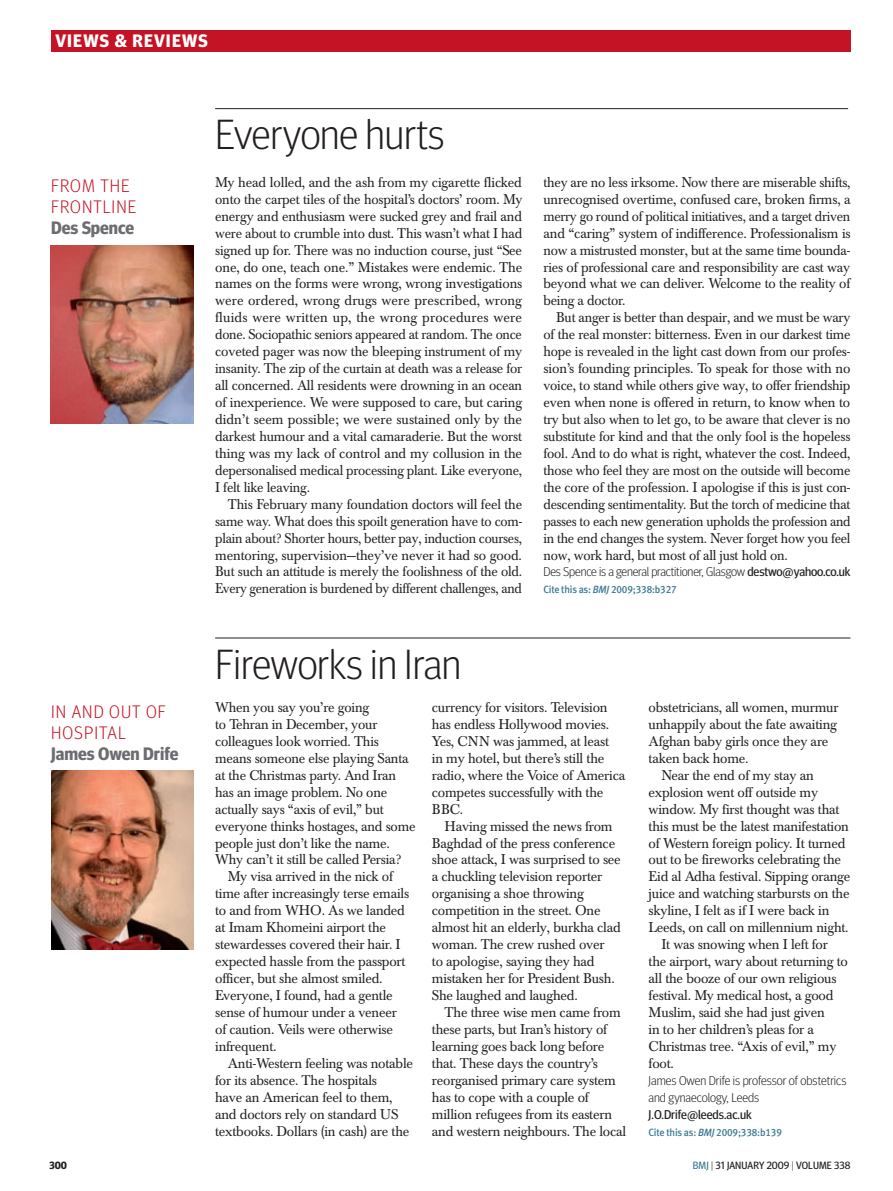
<style>
.page{position:relative;width:893px;height:1191px;background:#fff}
.page>*{position:absolute;margin:0;border:0;box-sizing:border-box;transform-origin:0 0}
.head_28_light{font:300 42px "Meta Headline OT";color:#231f20}
.slug{font:300 18px/21px "Meta Headline OT";letter-spacing:.06em;color:#c41324}
.column_author{font:700 18px "Meta Headline OT";color:#6c6d70}
.t1{font:700 18px "Meta Headline OT";letter-spacing:.06em;color:#fff}
.body_3_col_indent_r{font:13.95px/17px "Baskerville BE";letter-spacing:-.015em;color:#231f20}
.body_3_col_indent{font:13.95px/17px "Baskerville BE";letter-spacing:-.015em;color:#231f20;text-align:justify;scale:.96 1}
.body_3_col{font:13.95px/17px "Baskerville BE";letter-spacing:-.015em;color:#231f20;text-align:justify}
.body_3_col_indent-2{font:13.95px/17px "Baskerville BE";letter-spacing:-.015em;color:#231f20;text-align:justify}
.body_3_col_r_l{font:13.95px/17px "Baskerville BE";letter-spacing:-.015em;color:#231f20}
.author_biog{font:300 12.75px/17px "Meta Headline OT";color:#231f20}
.author_biog-2{font:10.5px "Meta Medium LF";letter-spacing:-.015em;color:#3c7b93;scale:.95 1}
.t2{font:10.5px "Meta Headline OT";color:#231f20}
.t3{font:700 10.5px "Meta Headline OT";color:#231f20}
.s1{font-weight:400}
.s2{font-style:italic}
.s3{color:#3c7b93}
.s4{font-weight:300}
</style>
<div class="page">
<div style="left:51px;top:30px;width:799px;height:21px;background:#c41324"></div>
<hr style="left:215px;top:108px;width:633px;height:1px;background:#231f20">
<hr style="left:215px;top:638px;width:635px;height:1px;background:#231f20">
<img style="left:51px;top:245px;width:142px;height:179px">
<img style="left:51px;top:770px;width:143px;height:179px">
<p class="t1" style="left:55px;top:30px;width:154px">VIEWS &amp; REVIEWS</p>
<p class="slug" style="left:51px;top:174px;width:87px">FROM THE<br>FRONTLINE</p>
<p class="column_author" style="left:51px;top:216px;width:85px">Des Spence</p>
<p class="head_28_light" style="left:215px;top:109px;width:231px">Everyone hurts</p>
<p class="body_3_col" style="left:215px;top:174px;width:309px">My head lolled, and the ash from my cigarette flicked onto the carpet tiles of the hospital’s doctors’ room. My energy and enthusiasm were sucked grey and frail and were about to crumble into dust. This wasn’t what I had signed up for. There was no induction course, just “See one, do one, teach one.” Mistakes were endemic. The names on the forms were wrong, wrong investigations were ordered, wrong drugs were prescribed, wrong fluids were written up, the wrong procedures were done. Sociopathic seniors appeared at random. The once coveted pager was now the bleeping instrument of my insanity. The zip of the curtain at death was a release for all concerned. All residents were drowning in an ocean of inexperience. We were supposed to care, but caring didn’t seem possible; we were sustained only by the darkest humour and a vital camaraderie. But the worst thing was my lack of control and my collusion in the depersonalised medical processing plant. Like everyone, I felt like leaving.</p>
<p class="body_3_col_indent-2" style="left:215px;top:496px;width:309px;text-indent:13px">This February many foundation doctors will feel the same way. What does this spoilt generation have to com&shy;plain about? Shorter hours, better pay, induction courses, mentoring, supervision—they’ve never it had so good.<br>But such an attitude is merely the foolishness of the old.<br>Every generation is burdened by different challenges, and</p>
<p class="head_28_light" style="left:215px;top:638px;width:248px">Fireworks in Iran</p>
<p class="body_3_col_indent" style="left:543px;top:174px;width:322px">they are no less irksome. Now there are miserable shifts, unrecognised overtime, confused care, broken firms, a merry go round of political initiatives, and a target driven and “caring” system of indifference. Professionalism is now a mistrusted monster, but at the same time bounda&shy;ries of professional care and responsibility are cast way beyond what we can deliver. Welcome to the reality of being a doctor.</p>
<p class="body_3_col_indent" style="left:543px;top:309px;width:322px;text-indent:13px">But anger is better than despair, and we must be wary of the real monster: bitterness. Even in our darkest time hope is revealed in the light cast down from our profes&shy;sion’s founding principles. To speak for those with no voice, to stand while others give way, to offer friendship even when none is offered in return, to know when to try but also when to let go, to be aware that clever is no substitute for kind and that the only fool is the hopeless fool. And to do what is right, whatever the cost. Indeed, those who feel they are most on the outside will become the core of the profession. I apologise if this is just con&shy;descending sentimentality. But the torch of medicine that passes to each new generation upholds the profession and in the end changes the system. Never forget how you feel now, work hard, but most of all just hold on.</p>
<p class="author_biog" style="left:543px;top:563px;width:308px">Des Spence is a general practitioner, Glasgow <span class="s1">destwo@yahoo.co.uk</span></p>
<p class="author_biog-2" style="left:543px;top:583px;width:142px">Cite this as: <span class="s2">BMJ</span> 2009;338:b327</p>
<p class="slug" style="left:51px;top:701px;width:115px">IN AND OUT OF<br>HOSPITAL</p>
<p class="column_author" style="left:51px;top:743px;width:129px">James Owen Drife</p>
<p class="body_3_col_r_l" style="left:215px;top:699px;width:202px">When you say you’re going<br>to Tehran in December, your colleagues look worried. This means someone else playing Santa at the Christmas party. And Iran has an image problem. No one actually says “axis of evil,” but everyone thinks hostages, and some people just don’t like the name.<br>Why can’t it still be called Persia?</p>
<p class="body_3_col_indent_r" style="left:215px;top:868px;width:196px;text-indent:13px">My visa arrived in the nick of time after increasingly terse emails to and from WHO. As we landed at Imam Khomeini airport the stewardesses covered their hair. I expected hassle from the passport officer, but she almost smiled.<br>Everyone, I found, had a gentle sense of humour under a veneer of caution. Veils were otherwise infrequent.</p>
<p class="body_3_col_indent_r" style="left:215px;top:1054px;width:199px;text-indent:13px">Anti-Western feeling was notable for its absence. The hospitals<br>have an American feel to them, and doctors rely on standard US textbooks. Dollars (in cash) are the</p>
<p class="body_3_col_indent_r" style="left:432px;top:699px;width:195px">currency for visitors. Television has endless Hollywood movies.<br>Yes, CNN was jammed, at least<br>in my hotel, but there’s still the radio, where the Voice of America competes successfully with the<br>BBC.</p>
<p class="body_3_col_indent_r" style="left:432px;top:817px;width:190px;text-indent:13px">Having missed the news from<br>Baghdad of the press conference shoe attack, I was surprised to see a chuckling television reporter organising a shoe throwing competition in the street. One almost hit an elderly, burkha clad woman. The crew rushed over<br>to apologise, saying they had mistaken her for President Bush.<br>She laughed and laughed.</p>
<p class="body_3_col_indent_r" style="left:432px;top:1004px;width:196px;text-indent:13px">The three wise men came from these parts, but Iran’s history of learning goes back long before that. These days the country’s reorganised primary care system has to cope with a couple of million refugees from its eastern and western neighbours. The local</p>
<p class="body_3_col_indent_r" style="left:649px;top:699px;width:191px">obstetricians, all women, murmur unhappily about the fate awaiting<br>Afghan baby girls once they are taken back home.</p>
<p class="body_3_col_indent_r" style="left:649px;top:767px;width:203px;text-indent:13px">Near the end of my stay an explosion went off outside my window. My first thought was that this must be the latest manifestation of Western foreign policy. It turned out to be fireworks celebrating the Eid al Adha festival. Sipping orange juice and watching starbursts on the skyline, I felt as if I were back in Leeds, on call on millennium night.</p>
<p class="body_3_col_indent_r" style="left:649px;top:936px;width:201px;text-indent:13px">It was snowing when I left for the airport, wary about returning to all the booze of our own religious festival. My medical host, a good<br>Muslim, said she had just given<br>in to her children’s pleas for a<br>Christmas tree. “Axis of evil,” my foot.</p>
<p class="author_biog" style="left:649px;top:1071px;width:199px">James Owen Drife is professor of obstetrics and gynaecology, Leeds<br><span class="s1">J.O.Drife@leeds.ac.uk</span></p>
<p class="author_biog-2" style="left:649px;top:1125px;width:142px">Cite this as: <span class="s2">BMJ</span> 2009;338:b139</p>
<p class="t3" style="left:49px;top:1159px;width:19px">300</p>
<p class="t2" style="left:693px;top:1159px;width:159px"><span class="s3">BMJ</span> <span class="s4">|</span> 31 JANUARY 2009 <span class="s4">|</span> Volum e 338</p>
</div>
